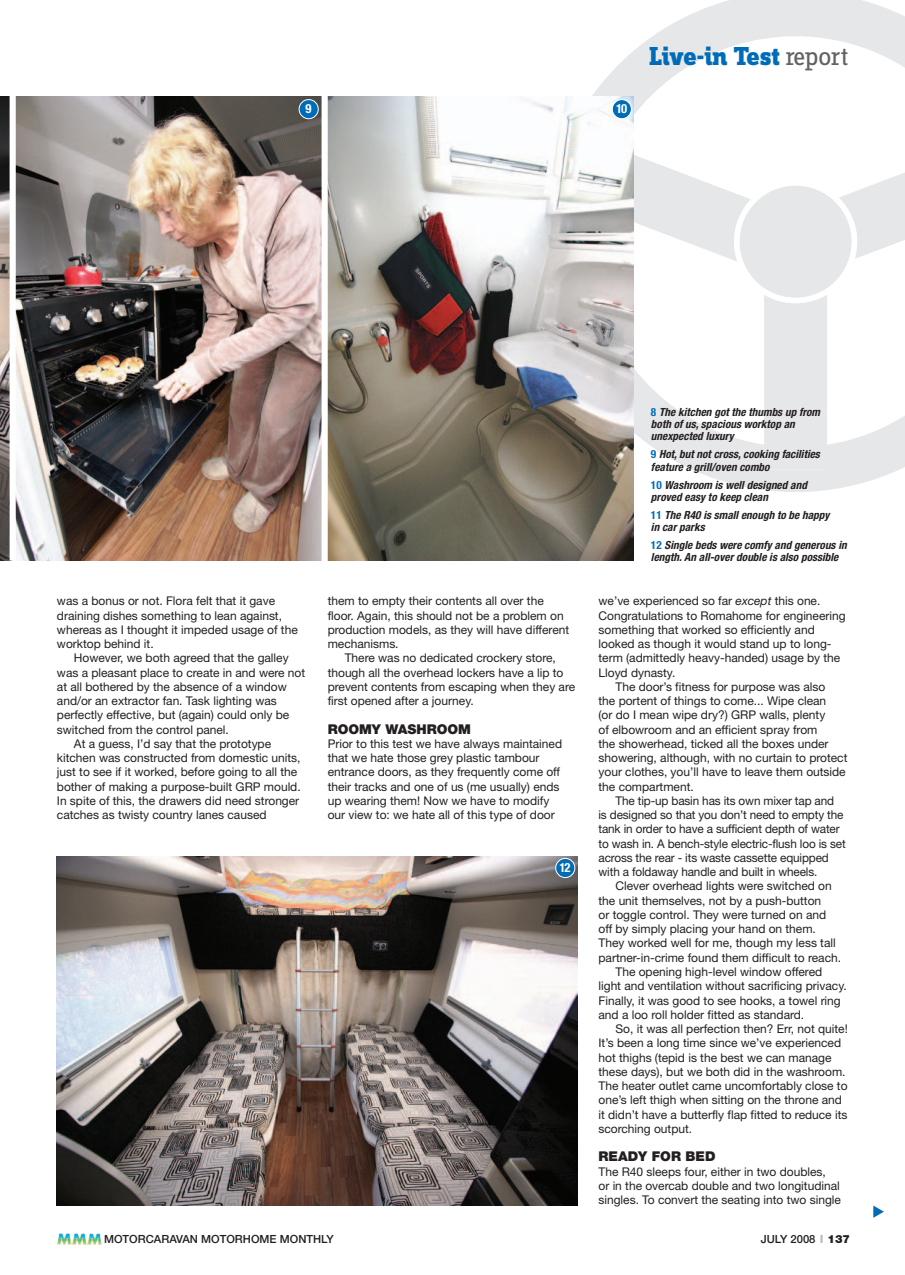
<style>
.page{position:relative;width:905px;height:1275px;background:#fff}
.page>*{position:absolute;margin:0;border:0;box-sizing:border-box;transform-origin:0 0}
.t1{font:800 27px "Zine Slab Dis";letter-spacing:-.02em;color:#006cb7}
.t2{font:900 13.5px "Helvetica Neue";color:#231f20}
.t3{font:700 condensed 12.6px "Helvetica Neue";color:#fff}
.t4{font:12px/14.2px "Helvetica Neue";color:#231f20}
.t5{font:italic 700 condensed 11.25px/12px "Helvetica Neue";color:#231f20}
.t6{font:500 11.25px "Helvetica Neue";color:#231f20}
.s1{font-weight:400;color:#636366}
.s2{font-style:normal;color:#006cb7}
.s3{font-style:italic}
.s4{font-weight:700;font-stretch:expanded;color:#bcbdc0}
.s5{font-weight:900}
</style>
<div class="page">
<img style="left:57px;top:1233px;width:45px;height:12px">
<img style="left:0;top:97px;width:10px;height:463px">
<img style="left:16px;top:97px;width:305px;height:463px">
<img style="left:57px;top:856px;width:520px;height:349px">
<svg style="left:566px;top:0;width:339px;height:492px"></svg>
<svg style="left:634px;top:138px;width:271px;height:331px"></svg>
<img style="left:328px;top:97px;width:306px;height:463px">
<div style="left:299px;top:100px;width:19px;height:19px;background:#006cb7;border-radius:50%"></div>
<div style="left:299px;top:99px;width:19px;height:20px;border:1px solid #fff;border-radius:50%"></div>
<div style="left:612px;top:100px;width:19px;height:19px;background:#006cb7;border-radius:50%"></div>
<div style="left:612px;top:99px;width:19px;height:20px;border:1px solid #fff;border-radius:50%"></div>
<div style="left:556px;top:858px;width:19px;height:19px;background:#006cb7;border-radius:50%"></div>
<div style="left:555px;top:858px;width:20px;height:20px;border:1px solid #fff;border-radius:50%"></div>
<svg style="left:898px;top:0;width:7px;height:7px"></svg>
<p class="t3" style="left:305px;top:101px;width:8px">9</p>
<p class="t3" style="left:616px;top:101px;width:13px">10</p>
<h1 class="t1" style="left:649px;top:42px;width:200px">Live-in Test <span class="s1">report</span></h1>
<p class="t5" style="left:651px;top:406px;width:171px"><span class="s2">8</span> The kitchen got the thumbs up from both of us, spacious worktop an unexpected luxury</p>
<p class="t5" style="left:651px;top:448px;width:170px"><span class="s2">9</span> Hot, but not cross, cooking facilities feature a grill/oven combo</p>
<p class="t5" style="left:651px;top:478px;width:157px"><span class="s2">10</span> Washroom is well designed and proved easy to keep clean</p>
<p class="t5" style="left:651px;top:508px;width:180px"><span class="s2">11</span> The R40 is small enough to be happy in car parks</p>
<p class="t5" style="left:651px;top:538px;width:197px"><span class="s2">12</span> Single beds were comfy and generous in length. An all-over double is also possible</p>
<p class="t4" style="left:57px;top:594px;width:242px">was a bonus or not. Flora felt that it gave draining dishes something to lean against, whereas as I thought it impeded usage of the worktop behind it.</p>
<p class="t4" style="left:74px;top:651px;width:216px">However, we both agreed that the galley</p>
<p class="t4" style="left:57px;top:665px;width:250px">was a pleasant place to create in and were not</p>
<p class="t4" style="left:57px;top:679px;width:231px">at all bothered by the absence of a window</p>
<p class="t4" style="left:57px;top:693px;width:221px">and/or an extractor fan. Task lighting was</p>
<p class="t4" style="left:57px;top:708px;width:234px">perfectly effective, but (again) could only be</p>
<p class="t4" style="left:57px;top:722px;width:173px">switched from the control panel.</p>
<p class="t4" style="left:74px;top:736px;width:199px">At a guess, I’d say that the prototype</p>
<p class="t4" style="left:57px;top:750px;width:245px">kitchen was constructed from domestic units,</p>
<p class="t4" style="left:57px;top:765px;width:242px">just to see if it worked, before going to all the</p>
<p class="t4" style="left:57px;top:779px;width:245px">bother of making a purpose-built GRP mould.</p>
<p class="t4" style="left:57px;top:793px;width:244px">In spite of this, the drawers did need stronger</p>
<p class="t4" style="left:57px;top:807px;width:211px">catches as twisty country lanes caused</p>
<p class="t4" style="left:328px;top:594px;width:243px">them to empty their contents all over the floor. Again, this should not be a problem on production models, as they will have different mechanisms.</p>
<p class="t4" style="left:328px;top:651px;width:249px;text-indent:17px">There was no dedicated crockery store, though all the overhead lockers have a lip to prevent contents from escaping when they are first opened after a journey.</p>
<p class="t2" style="left:328px;top:721px;width:145px">ROOMY WASHROOM</p>
<p class="t4" style="left:328px;top:736px;width:236px">Prior to this test we have always maintained that we hate those grey plastic tambour entrance doors, as they frequently come off their tracks and one of us (me usually) ends up wearing them! Now we have to modify our view to: we hate all of this type of door</p>
<p class="t3" style="left:560px;top:860px;width:13px">12</p>
<p class="t4" style="left:598px;top:594px;width:223px">we’ve experienced so far <span class="s3">except</span> this one.</p>
<p class="t4" style="left:598px;top:608px;width:249px">Congratulations to Romahome for engineering</p>
<p class="t4" style="left:598px;top:622px;width:218px">something that worked so efficiently and</p>
<p class="t4" style="left:598px;top:636px;width:235px">looked as though it would stand up to long-</p>
<p class="t4" style="left:598px;top:651px;width:243px">term (admittedly heavy-handed) usage by the</p>
<p class="t4" style="left:598px;top:665px;width:78px">Lloyd dynasty.</p>
<p class="t4" style="left:615px;top:679px;width:211px">The door’s fitness for purpose was also</p>
<p class="t4" style="left:598px;top:693px;width:229px">the portent of things to come... Wipe clean</p>
<p class="t4" style="left:598px;top:708px;width:228px">(or do I mean wipe dry?) GRP walls, plenty</p>
<p class="t4" style="left:598px;top:722px;width:220px">of elbowroom and an efficient spray from</p>
<p class="t4" style="left:598px;top:736px;width:231px">the showerhead, ticked all the boxes under</p>
<p class="t4" style="left:598px;top:750px;width:250px">showering, although, with no curtain to protect</p>
<p class="t4" style="left:598px;top:765px;width:249px">your clothes, you’ll have to leave them outside</p>
<p class="t4" style="left:598px;top:779px;width:97px">the compartment.</p>
<p class="t4" style="left:615px;top:793px;width:220px">The tip-up basin has its own mixer tap and</p>
<p class="t4" style="left:598px;top:807px;width:246px">is designed so that you don’t need to empty the</p>
<p class="t4" style="left:598px;top:822px;width:243px">tank in order to have a sufficient depth of water</p>
<p class="t4" style="left:598px;top:836px;width:249px">to wash in. A bench-style electric-flush loo is set</p>
<p class="t4" style="left:598px;top:850px;width:232px">across the rear - its waste cassette equipped</p>
<p class="t4" style="left:598px;top:864px;width:220px">with a foldaway handle and built in wheels.</p>
<p class="t4" style="left:615px;top:879px;width:218px">Clever overhead lights were switched on</p>
<p class="t4" style="left:598px;top:893px;width:224px">the unit themselves, not by a push-button</p>
<p class="t4" style="left:598px;top:907px;width:229px">or toggle control. They were turned on and</p>
<p class="t4" style="left:598px;top:921px;width:219px">off by simply placing your hand on them.</p>
<p class="t4" style="left:598px;top:936px;width:239px">They worked well for me, though my less tall</p>
<p class="t4" style="left:598px;top:950px;width:244px">partner-in-crime found them difficult to reach.</p>
<p class="t4" style="left:615px;top:964px;width:208px">The opening high-level window offered</p>
<p class="t4" style="left:598px;top:978px;width:250px">light and ventilation without sacrificing privacy.</p>
<p class="t4" style="left:598px;top:993px;width:244px">Finally, it was good to see hooks, a towel ring</p>
<p class="t4" style="left:598px;top:1007px;width:207px">and a loo roll holder fitted as standard.</p>
<p class="t4" style="left:615px;top:1021px;width:234px">So, it was all perfection then? Err, not quite!</p>
<p class="t4" style="left:598px;top:1035px;width:244px">It’s been a long time since we’ve experienced</p>
<p class="t4" style="left:598px;top:1050px;width:235px">hot thighs (tepid is the best we can manage</p>
<p class="t4" style="left:598px;top:1064px;width:249px">these days), but we both did in the washroom.</p>
<p class="t4" style="left:598px;top:1078px;width:250px">The heater outlet came uncomfortably close to</p>
<p class="t4" style="left:598px;top:1092px;width:245px">one’s left thigh when sitting on the throne and</p>
<p class="t4" style="left:598px;top:1107px;width:250px">it didn’t have a butterfly flap fitted to reduce its</p>
<p class="t4" style="left:598px;top:1121px;width:95px">scorching output.</p>
<p class="t2" style="left:598px;top:1148px;width:119px">READY FOR BED</p>
<p class="t4" style="left:598px;top:1164px;width:244px">The R40 sleeps four, either in two doubles,<br>or in the overcab double and two longitudinal singles. To convert the seating into two single</p>
<p class="t6" style="left:104px;top:1232px;width:231px">MOTORCARAVAN MOTORHOME MONTHLY</p>
<p class="t6" style="left:761px;top:1232px;width:91px">JULY 2008 <span class="s4">I</span> <span class="s5">137</span></p>
</div>
